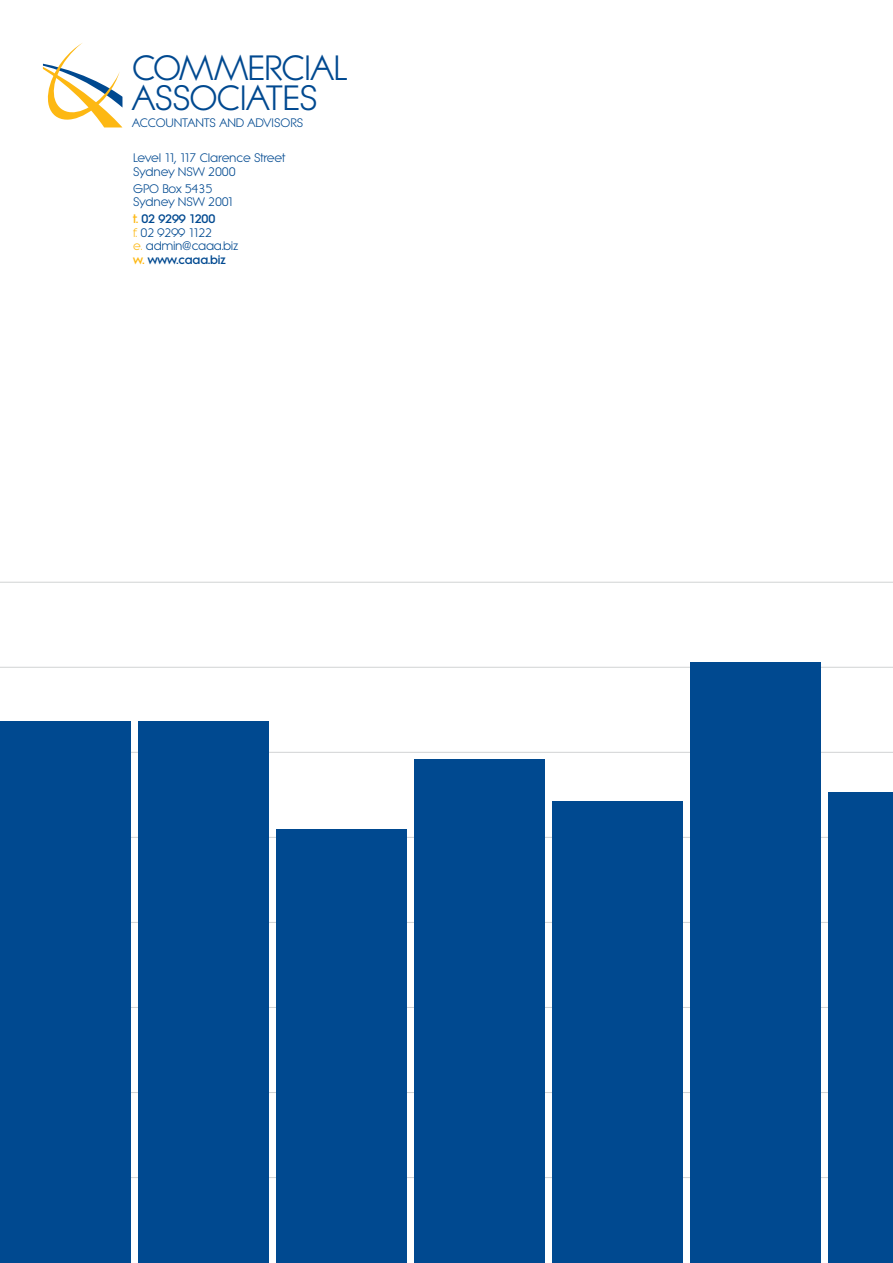
<style>
.page{position:relative;width:893px;height:1263px;background:#fff}
.page>*{position:absolute;margin:0;border:0;box-sizing:border-box;transform-origin:0 0}
.t1{font:34.05px/29.7px "Litera";letter-spacing:-.02em;color:#004990}
.t2{font:12px/13.5px "Litera";letter-spacing:-.01em;color:#004990}
.t3{font:12px/13.5px "Litera";letter-spacing:-.03em;color:#004990}
.s1{font-weight:800;color:#fdb813}
.s2{font-weight:800}
.s3{color:#fdb813}
</style>
<div class="page">
<hr style="left:0;top:582px;width:893px;height:1px;background:#d1d3d4">
<hr style="left:0;top:667px;width:893px;height:1px;background:#d1d3d4">
<hr style="left:0;top:752px;width:893px;height:1px;background:#d1d3d4">
<hr style="left:0;top:837px;width:893px;height:1px;background:#d1d3d4">
<hr style="left:0;top:922px;width:893px;height:1px;background:#d1d3d4">
<hr style="left:0;top:1007px;width:893px;height:1px;background:#d1d3d4">
<hr style="left:0;top:1092px;width:893px;height:1px;background:#d1d3d4">
<hr style="left:0;top:1177px;width:893px;height:1px;background:#d1d3d4">
<div style="left:828px;top:792px;width:65px;height:471px;background:#004990"></div>
<div style="left:690px;top:662px;width:130px;height:601px;background:#004990"></div>
<div style="left:552px;top:801px;width:130px;height:462px;background:#004990"></div>
<div style="left:138px;top:721px;width:130px;height:542px;background:#004990"></div>
<div style="left:0;top:721px;width:130px;height:542px;background:#004990"></div>
<div style="left:414px;top:760px;width:130px;height:503px;background:#004990"></div>
<div style="left:276px;top:829px;width:130px;height:434px;background:#004990"></div>
<svg style="left:43px;top:43px;width:79px;height:84px"></svg>
<h1 class="t1" style="left:132px;top:54px;width:216px">COMMERCIAL<br>ASSOCIATES</h1>
<p class="t2" style="left:132px;top:116px;width:173px">ACCOUNTANTS AND ADVISORS</p>
<p class="t2" style="left:133px;top:151px;width:153px">Level 11, 117 Clarence Street<br>Sydney NSW 2000</p>
<p class="t2" style="left:133px;top:182px;width:103px">GPO Box 5435<br>Sydney NSW 2001</p>
<p class="t3" style="left:133px;top:212px;width:106px"><span class="s1">t.</span> <span class="s2">02 9299 1200<br></span><span class="s3">f.</span> 02 9299 1122<br><span class="s3">e.</span> admin@caaa.biz <span class="s1">w.</span> <span class="s2">www.caaa.biz</span></p>
</div>
